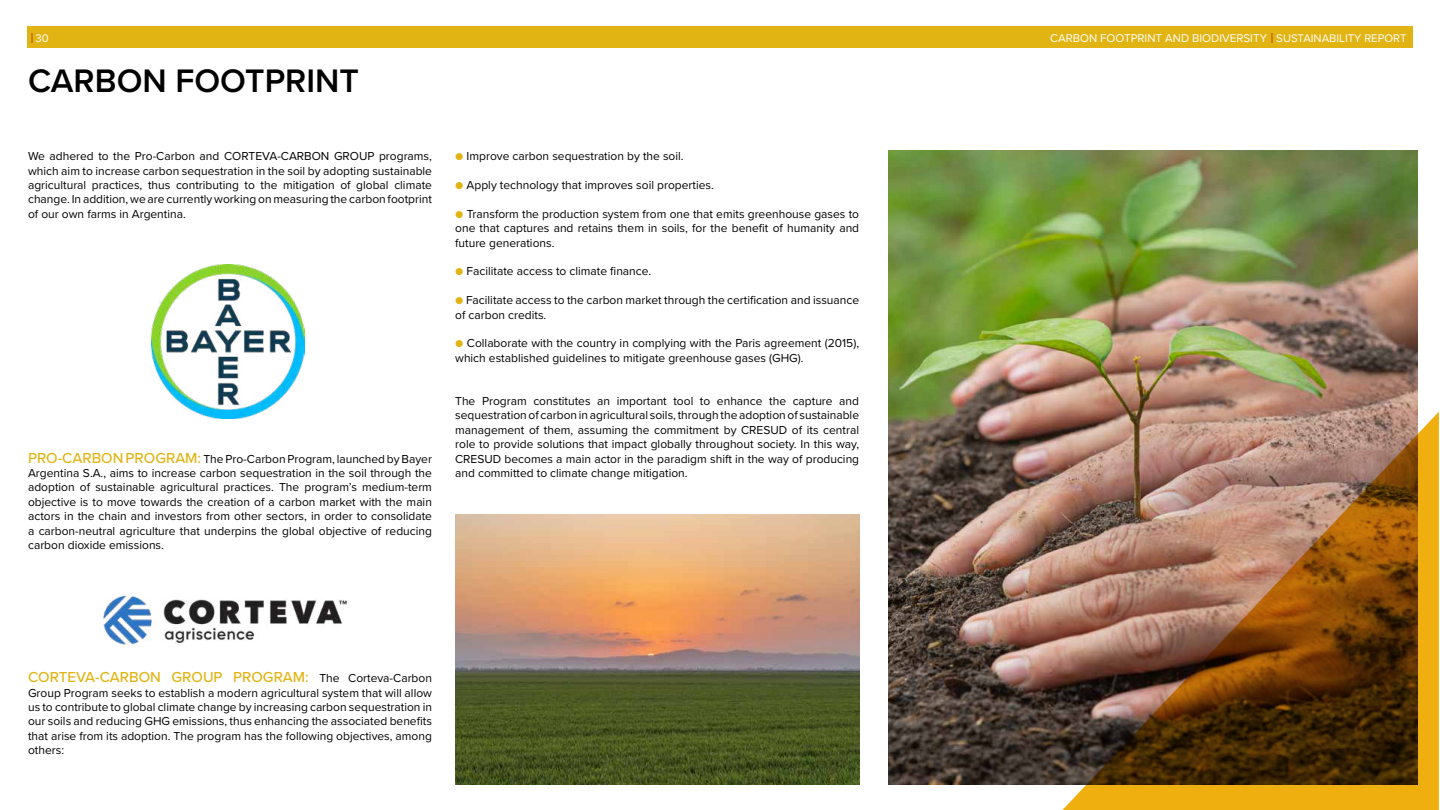
<style>
.page{position:relative;width:1440px;height:810px;background:#fff}
.page>*{position:absolute;margin:0;border:0;box-sizing:border-box;transform-origin:0 0}
.t1{font:600 33.75px "Proxima Nova";color:#000}
.t2{font:500 15px "Proxima Nova";color:#e2b413}
.t3{font:12px/14.4px "Proxima Nova";color:#000;text-align:justify}
.t4{font:11.62px "Proxima Nova";color:#fff}
.t5{font:11.4px "Proxima Nova";color:#fff}
.s1{font-weight:500;font-size:15px;color:#e2b413}
.s2{color:#e2b413}
.s3{font-weight:400;font-size:12px;color:#000}
</style>
<div class="page">
<div style="left:27px;top:27px;width:1386px;height:21px;background:#e2b413"></div>
<svg style="left:1271px;top:33px;width:2px;height:9px"></svg>
<svg style="left:31px;top:33px;width:2px;height:9px"></svg>
<img style="left:889px;top:151px;width:528px;height:634px">
<img style="left:1061px;top:412px;width:378px;height:398px">
<img style="left:103px;top:593px;width:244px;height:54px">
<img style="left:151px;top:265px;width:154px;height:153px">
<img style="left:455px;top:514px;width:404px;height:271px">
<p class="t5" style="left:36px;top:29px;width:15px">30</p>
<p class="t4" style="left:1050px;top:30px;width:218px">CARBON FOOTPRINT AND BIODIVERSITY</p>
<p class="t5" style="left:1276px;top:30px;width:132px">SUSTAINABILITY REPORT</p>
<h1 class="t1" style="left:28px;top:55px;width:332px">CARBON FOOTPRINT</h1>
<p class="t3" style="left:28px;top:149px;width:405px">We adhered to the Pro-Carbon and CORTEVA-CARBON GROUP programs, which aim to increase carbon sequestration in the soil by adopting sustainable agricultural practices, thus contributing to the mitigation of global climate change. In addition, we are currently working on measuring the carbon footprint of our own farms in Argentina.</p>
<p class="t3" style="left:28px;top:451px;width:405px"><span class="s1">PRO-CARBON PROGRAM:</span> The Pro-Carbon Program, launched by Bayer Argentina S.A., aims to increase carbon sequestration in the soil through the adoption of sustainable agricultural practices. The program’s medium-term objective is to move towards the creation of a carbon market with the main actors in the chain and investors from other sectors, in order to consolidate a carbon-neutral agriculture that underpins the global objective of reducing carbon dioxide emissions.</p>
<p class="t3" style="left:455px;top:149px;width:230px"><span class="s2">●</span> Improve carbon sequestration by the soil.</p>
<p class="t3" style="left:455px;top:177px;width:260px"><span class="s2">●</span> Apply technology that improves soil properties.</p>
<p class="t3" style="left:455px;top:206px;width:405px"><span class="s2">●</span> Transform the production system from one that emits greenhouse gases to one that captures and retains them in soils, for the benefit of humanity and future generations.</p>
<p class="t3" style="left:455px;top:264px;width:198px"><span class="s2">●</span> Facilitate access to climate finance.</p>
<p class="t3" style="left:455px;top:293px;width:405px"><span class="s2">●</span> Facilitate access to the carbon market through the certification and issuance of carbon credits.</p>
<p class="t3" style="left:455px;top:336px;width:405px"><span class="s2">●</span> Collaborate with the country in complying with the Paris agreement (2015), which established guidelines to mitigate greenhouse gases (GHG).</p>
<p class="t3" style="left:455px;top:393px;width:405px">The Program constitutes an important tool to enhance the capture and sequestration of carbon in agricultural soils, through the adoption of sustainable management of them, assuming the commitment by CRESUD of its central role to provide solutions that impact globally throughout society. In this way, CRESUD becomes a main actor in the paradigm shift in the way of producing and committed to climate change mitigation.</p>
<p class="t2" style="left:28px;top:666px;width:405px">CORTEVA-CARBON GROUP PROGRAM: <span class="s3">The Corteva-Carbon</span></p>
<p class="t3" style="left:28px;top:685px;width:405px">Group Program seeks to establish a modern agricultural system that will allow us to contribute to global climate change by increasing carbon sequestration in our soils and reducing GHG emissions, thus enhancing the associated benefits that arise from its adoption. The program has the following objectives, among others:</p>
</div>
